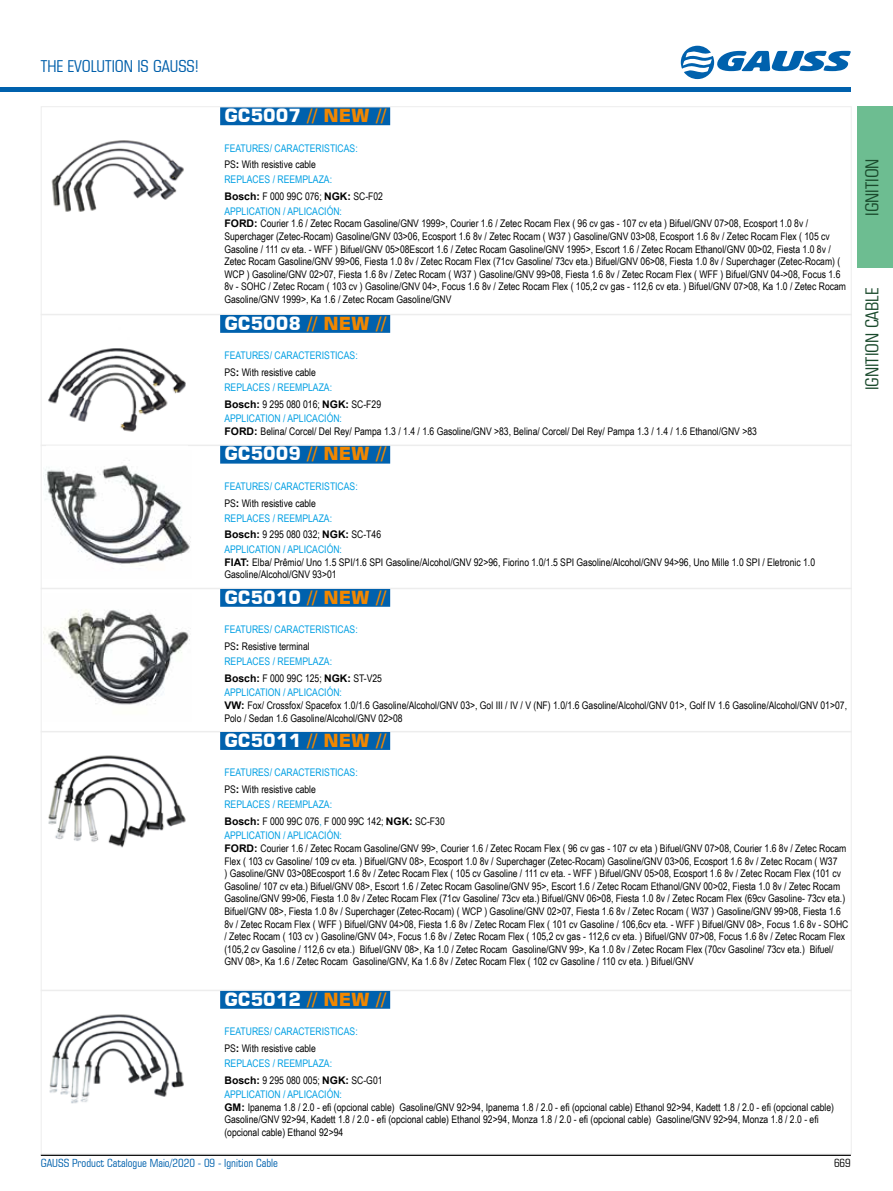
<style>
.page{position:relative;width:893px;height:1191px;background:#fff}
.page>*{position:absolute;margin:0;border:0;box-sizing:border-box;transform-origin:0 0}
.t1{font:700 18px "Square 721 BT";color:#f18700}
.t2{font:condensed 18px "Square 721 BT";color:#1a4a2c}
.t3{font:condensed 16.5px "Square 721 BT";color:#005faa}
.t4{font:condensed 11.25px "Square 721 BT";color:#0061ad}
.t5{font:condensed 11.25px "Square 721 BT";color:#000}
.t6{font:10.5px/12.6px "Arial Narrow";color:#000}
.t7{font:10.5px/16.8px "Arial Narrow";color:#009fe3}
.s1{color:#fff}
.s2{color:#000}
.s3{font-family:"Arial";font-weight:700;color:#000}
.s4{color:#009fe3}
.s5{font-family:"Arial";font-weight:700}
</style>
<div class="page">
<hr style="left:41px;top:1154px;width:810px;height:1px;background:#000">
<div style="left:857px;top:106px;width:36px;height:162px;background:#6dbd91"></div>
<hr style="left:0;top:87px;width:851px;height:4px;background:#0061ad">
<svg style="left:681px;top:46px;width:170px;height:33px"></svg>
<div style="left:220px;top:107px;width:170px;height:18px;background:#0061ad"></div>
<img style="left:51px;top:140px;width:133px;height:72px">
<div style="left:220px;top:315px;width:170px;height:18px;background:#0061ad"></div>
<div style="left:41px;top:314px;width:811px;height:132px;border:1px solid #ededed"></div>
<img style="left:47px;top:348px;width:140px;height:97px">
<div style="left:220px;top:445px;width:170px;height:18px;background:#0061ad"></div>
<div style="left:41px;top:445px;width:811px;height:144px;border:1px solid #ededed"></div>
<img style="left:43px;top:460px;width:148px;height:106px">
<div style="left:220px;top:589px;width:170px;height:18px;background:#0061ad"></div>
<div style="left:41px;top:588px;width:811px;height:144px;border:1px solid #ededed"></div>
<img style="left:43px;top:609px;width:148px;height:96px">
<div style="left:220px;top:732px;width:170px;height:18px;background:#0061ad"></div>
<img style="left:48px;top:755px;width:138px;height:93px">
<div style="left:220px;top:990px;width:170px;height:18px;background:#0061ad"></div>
<div style="left:41px;top:989px;width:811px;height:165px;border:1px solid #ededed"></div>
<img style="left:49px;top:1014px;width:135px;height:90px">
<h2 class="t3" style="left:41px;top:56px;width:160px">THE EVOLUTION IS GAUSS!</h2>
<h1 class="t1" style="left:224px;top:105px;width:163px"><span class="s1">GC5007</span> // NEW //</h1>
<p class="t7" style="left:224px;top:139px;width:135px">FEATURES/ CARACTERISTICAS:<br><span class="s2">PS</span><span class="s3">:</span> <span class="s2">With resistive cable</span></p>
<p class="t7" style="left:224px;top:171px;width:160px">REPLACES / REEMPLAZA:<br><span class="s3">Bosch:</span> <span class="s2">F 000 99C 076;</span> <span class="s3">NGK:</span> <span class="s2">SC-F02</span></p>
<p class="t6" style="left:224px;top:204px;width:623px"><span class="s4">APPLICATION / APLICACIÓN:<br></span><span class="s5">FORD:</span> Courier 1.6 / Zetec Rocam Gasoline/GNV 1999&gt;, Courier 1.6 / Zetec Rocam Flex ( 96 cv gas - 107 cv eta ) Bifuel/GNV 07&gt;08, Ecosport 1.0 8v / Superchager (Zetec-Rocam) Gasoline/GNV 03&gt;06, Ecosport 1.6 8v / Zetec Rocam ( W37 ) Gasoline/GNV 03&gt;08, Ecosport 1.6 8v / Zetec Rocam Flex ( 105 cv Gasoline / 111 cv eta. - WFF ) Bifuel/GNV 05&gt;08Escort 1.6 / Zetec Rocam Gasoline/GNV 1995&gt;, Escort 1.6 / Zetec Rocam Ethanol/GNV 00&gt;02, Fiesta 1.0 8v / Zetec Rocam Gasoline/GNV 99&gt;06, Fiesta 1.0 8v / Zetec Rocam Flex (71cv Gasoline/ 73cv eta.) Bifuel/GNV 06&gt;08, Fiesta 1.0 8v / Superchager (Zetec-Rocam) ( WCP ) Gasoline/GNV 02&gt;07, Fiesta 1.6 8v / Zetec Rocam ( W37 ) Gasoline/GNV 99&gt;08, Fiesta 1.6 8v / Zetec Rocam Flex ( WFF ) Bifuel/GNV 04-&gt;08, Focus 1.6<br>8v - SOHC / Zetec Rocam ( 103 cv ) Gasoline/GNV 04&gt;, Focus 1.6 8v / Zetec Rocam Flex ( 105,2 cv gas - 112,6 cv eta. ) Bifuel/GNV 07&gt;08, Ka 1.0 / Zetec Rocam Gasoline/GNV 1999&gt;, Ka 1.6 / Zetec Rocam Gasoline/GNV</p>
<h1 class="t1" style="left:224px;top:312px;width:163px"><span class="s1">GC5008</span> // NEW //</h1>
<p class="t7" style="left:224px;top:347px;width:135px">FEATURES/ CARACTERISTICAS:<br><span class="s2">PS</span><span class="s3">:</span> <span class="s2">With resistive cable</span></p>
<p class="t7" style="left:224px;top:378px;width:158px">REPLACES / REEMPLAZA:<br><span class="s3">Bosch:</span> <span class="s2">9 295 080 016;</span> <span class="s3">NGK:</span> <span class="s2">SC-F29</span></p>
<p class="t6" style="left:224px;top:412px;width:534px"><span class="s4">APPLICATION / APLICACIÓN:<br></span><span class="s5">FORD:</span> Belina/ Corcel/ Del Rey/ Pampa 1.3 / 1.4 / 1.6 Gasoline/GNV &gt;83, Belina/ Corcel/ Del Rey/ Pampa 1.3 / 1.4 / 1.6 Ethanol/GNV &gt;83</p>
<h1 class="t1" style="left:224px;top:443px;width:163px"><span class="s1">GC5009</span> // NEW //</h1>
<p class="t7" style="left:224px;top:477px;width:135px">FEATURES/ CARACTERISTICAS:<br><span class="s2">PS</span><span class="s3">:</span> <span class="s2">With resistive cable</span></p>
<p class="t7" style="left:224px;top:509px;width:158px">REPLACES / REEMPLAZA:<br><span class="s3">Bosch:</span> <span class="s2">9 295 080 032;</span> <span class="s3">NGK:</span> <span class="s2">SC-T46</span></p>
<p class="t6" style="left:224px;top:543px;width:592px"><span class="s4">APPLICATION / APLICACIÓN:<br></span><span class="s5">FIAT:</span> Elba/ Prêmio/ Uno 1.5 SPI/1.6 SPI Gasoline/Alcohol/GNV 92&gt;96, Fiorino 1.0/1.5 SPI Gasoline/Alcohol/GNV 94&gt;96, Uno Mille 1.0 SPI / Eletronic 1.0<br>Gasoline/Alcohol/GNV 93&gt;01</p>
<h1 class="t1" style="left:224px;top:586px;width:163px"><span class="s1">GC5010</span> // NEW //</h1>
<p class="t7" style="left:224px;top:620px;width:135px">FEATURES/ CARACTERISTICAS:<br><span class="s2">PS</span><span class="s3">:</span> <span class="s2">Resistive terminal</span></p>
<p class="t7" style="left:224px;top:652px;width:159px">REPLACES / REEMPLAZA:<br><span class="s3">Bosch:</span> <span class="s2">F 000 99C 125;</span> <span class="s3">NGK:</span> <span class="s2">ST-V25</span></p>
<p class="t6" style="left:224px;top:686px;width:624px"><span class="s4">APPLICATION / APLICACIÓN:<br></span><span class="s5">VW:</span> Fox/ Crossfox/ Spacefox 1.0/1.6 Gasoline/Alcohol/GNV 03&gt;, Gol III / IV / V (NF) 1.0/1.6 Gasoline/Alcohol/GNV 01&gt;, Golf IV 1.6 Gasoline/Alcohol/GNV 01&gt;07,<br>Polo / Sedan 1.6 Gasoline/Alcohol/GNV 02&gt;08</p>
<h1 class="t1" style="left:224px;top:729px;width:163px"><span class="s1">GC5011</span> // NEW //</h1>
<p class="t7" style="left:224px;top:763px;width:135px">FEATURES/ CARACTERISTICAS:<br><span class="s2">PS</span><span class="s3">:</span> <span class="s2">With resistive cable</span></p>
<p class="t6" style="left:224px;top:795px;width:222px;line-height:16.8px"><span class="s4">REPLACES / REEMPLAZA:<br></span><span class="s5">Bosch:</span> F 000 99C 076<span class="s4">,</span> F 000 99C 142; <span class="s5">NGK:</span> SC-F30</p>
<p class="t6" style="left:224px;top:829px;width:626px"><span class="s4">APPLICATION / APLICACIÓN:<br></span><span class="s5">FORD:</span> Courier 1.6 / Zetec Rocam Gasoline/GNV 99&gt;, Courier 1.6 / Zetec Rocam Flex ( 96 cv gas - 107 cv eta ) Bifuel/GNV 07&gt;08, Courier 1.6 8v / Zetec Rocam Flex ( 103 cv Gasoline/ 109 cv eta. ) Bifuel/GNV 08&gt;, Ecosport 1.0 8v / Superchager (Zetec-Rocam) Gasoline/GNV 03&gt;06, Ecosport 1.6 8v / Zetec Rocam ( W37<br>) Gasoline/GNV 03&gt;08Ecosport 1.6 8v / Zetec Rocam Flex ( 105 cv Gasoline / 111 cv eta. - WFF ) Bifuel/GNV 05&gt;08, Ecosport 1.6 8v / Zetec Rocam Flex (101 cv Gasoline/ 107 cv eta.) Bifuel/GNV 08&gt;, Escort 1.6 / Zetec Rocam Gasoline/GNV 95&gt;, Escort 1.6 / Zetec Rocam Ethanol/GNV 00&gt;02, Fiesta 1.0 8v / Zetec Rocam Gasoline/GNV 99&gt;06, Fiesta 1.0 8v / Zetec Rocam Flex (71cv Gasoline/ 73cv eta.) Bifuel/GNV 06&gt;08, Fiesta 1.0 8v / Zetec Rocam Flex (69cv Gasoline- 73cv eta.)<br>Bifuel/GNV 08&gt;, Fiesta 1.0 8v / Superchager (Zetec-Rocam) ( WCP ) Gasoline/GNV 02&gt;07, Fiesta 1.6 8v / Zetec Rocam ( W37 ) Gasoline/GNV 99&gt;08, Fiesta 1.6<br>8v / Zetec Rocam Flex ( WFF ) Bifuel/GNV 04&gt;08, Fiesta 1.6 8v / Zetec Rocam Flex ( 101 cv Gasoline / 106,6cv eta. - WFF ) Bifuel/GNV 08&gt;, Focus 1.6 8v - SOHC / Zetec Rocam ( 103 cv ) Gasoline/GNV 04&gt;, Focus 1.6 8v / Zetec Rocam Flex ( 105,2 cv gas - 112,6 cv eta. ) Bifuel/GNV 07&gt;08, Focus 1.6 8v / Zetec Rocam Flex (105,2 cv Gasoline / 112,6 cv eta.) Bifuel/GNV 08&gt;, Ka 1.0 / Zetec Rocam Gasoline/GNV 99&gt;, Ka 1.0 8v / Zetec Rocam Flex (70cv Gasoline/ 73cv eta.) Bifuel/ GNV 08&gt;, Ka 1.6 / Zetec Rocam Gasoline/GNV, Ka 1.6 8v / Zetec Rocam Flex ( 102 cv Gasoline / 110 cv eta. ) Bifuel/GNV</p>
<h1 class="t1" style="left:224px;top:988px;width:163px"><span class="s1">GC5012</span> // NEW //</h1>
<p class="t7" style="left:224px;top:1022px;width:135px">FEATURES/ CARACTERISTICAS:<br><span class="s2">PS</span><span class="s3">:</span> <span class="s2">With resistive cable</span></p>
<p class="t7" style="left:224px;top:1054px;width:160px">REPLACES / REEMPLAZA:<br><span class="s3">Bosch:</span> <span class="s2">9 295 080 005;</span> <span class="s3">NGK:</span> <span class="s2">SC-G01</span></p>
<p class="t6" style="left:224px;top:1087px;width:611px"><span class="s4">APPLICATION / APLICACIÓN:<br></span><span class="s5">GM:</span> Ipanema 1.8 / 2.0 - efi (opcional cable) Gasoline/GNV 92&gt;94, Ipanema 1.8 / 2.0 - efi (opcional cable) Ethanol 92&gt;94, Kadett 1.8 / 2.0 - efi (opcional cable)<br>Gasoline/GNV 92&gt;94, Kadett 1.8 / 2.0 - efi (opcional cable) Ethanol 92&gt;94, Monza 1.8 / 2.0 - efi (opcional cable) Gasoline/GNV 92&gt;94, Monza 1.8 / 2.0 - efi (opcional cable) Ethanol 92&gt;94</p>
<p class="t4" style="left:41px;top:1156px;width:239px">GAUSS Product Catalogue Maio/2020 - 09 - Ignition Cable</p>
<p class="t5" style="left:834px;top:1156px;width:18px">669</p>
<h1 class="t2" style="left:861px;top:216px;width:59px;rotate:-90deg">IGNITION</h1>
<h1 class="t2" style="left:861px;top:390px;width:104px;rotate:-90deg">IGNITION CABLE</h1>
</div>
